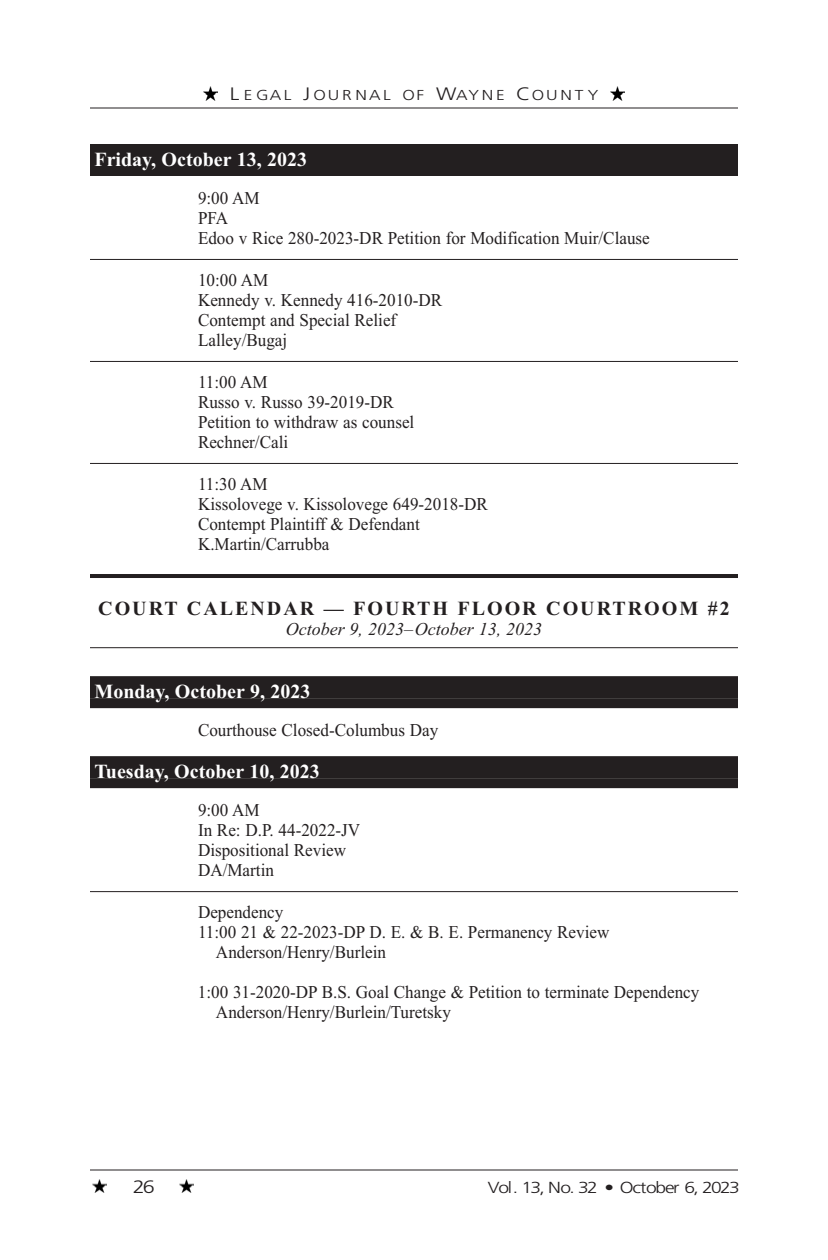
<style>
.page{position:relative;width:828px;height:1260px;background:#fff}
.page>*{position:absolute;margin:0;border:0;box-sizing:border-box;transform-origin:0 0}
.t1{font:700 20px "Times New Roman";color:#fff}
.t2{font:700 20px "Times New Roman";letter-spacing:.1em;color:#231f20}
.t3{font:18px/20px "Times New Roman";color:#231f20;scale:.95 1}
.t4{font:italic 18px "Times New Roman";color:#231f20}
.t5{font:300 18px "Frutiger LT Std";color:#231f20;scale:1.2 1}
.t6{font:300 16px "Frutiger LT Std";letter-spacing:-.07em;color:#231f20;scale:1.2 1}
.t7{font:300 14.4px "Frutiger LT Std";letter-spacing:.15em;color:#231f20;scale:1.2 1}
.s1{font-size:18px}
</style>
<div class="page">
<hr style="left:90px;top:108px;width:648px;height:1px;background:#231f20">
<img style="left:611px;top:87px;width:14px;height:13px">
<img style="left:203px;top:87px;width:14px;height:13px">
<hr style="left:90px;top:1170px;width:648px;height:1px;background:#231f20">
<img style="left:92px;top:1179px;width:14px;height:14px">
<img style="left:180px;top:1179px;width:14px;height:14px">
<div style="left:90px;top:676px;width:648px;height:22px;background:#231f20"></div>
<div style="left:90px;top:698px;width:648px;height:10px;background:#231f20"></div>
<div style="left:90px;top:756px;width:648px;height:22px;background:#231f20"></div>
<div style="left:90px;top:778px;width:648px;height:10px;background:#231f20"></div>
<hr style="left:90px;top:891px;width:648px;height:1px;background:#231f20">
<hr style="left:90px;top:647px;width:648px;height:1px;background:#231f20">
<div style="left:90px;top:144px;width:648px;height:22px;background:#231f20"></div>
<div style="left:90px;top:166px;width:648px;height:10px;background:#231f20"></div>
<hr style="left:90px;top:259px;width:648px;height:1px;background:#231f20">
<hr style="left:90px;top:361px;width:648px;height:1px;background:#231f20">
<hr style="left:90px;top:463px;width:648px;height:1px;background:#231f20">
<hr style="left:90px;top:574px;width:648px;height:4px;background:#231f20">
<p class="t7" style="left:230px;top:89px;width:309px"><span class="s1">L</span>EGAL <span class="s1">J</span>OURNAL OF <span class="s1">W</span>AYNE <span class="s1">C</span>OUNTY</p>
<p class="t1" style="left:94px;top:147px;width:214px">Friday, October 13, 2023</p>
<p class="t3" style="left:198px;top:188px;width:477px">9:00 AM<br>PFA<br>Edoo v Rice 280-2023-DR Petition for Modification Muir/Clause</p>
<p class="t3" style="left:198px;top:270px;width:259px">10:00 AM<br>Kennedy v. Kennedy 416-2010-DR<br>Contempt and Special Relief<br>Lalley/Bugaj</p>
<p class="t3" style="left:198px;top:372px;width:229px">11:00 AM<br>Russo v. Russo 39-2019-DR<br>Petition to withdraw as counsel<br>Rechner/Cali</p>
<p class="t3" style="left:198px;top:474px;width:307px">11:30 AM<br>Kissolovege v. Kissolovege 649-2018-DR<br>Contempt Plaintiff &amp; Defendant<br>K.Martin/Carrubba</p>
<p class="t2" style="left:98px;top:597px;width:633px">COURT CALENDAR — FOURTH FLOOR COURTROOM #2</p>
<p class="t4" style="left:286px;top:619px;width:258px">October 9, 2023–October 13, 2023</p>
<p class="t1" style="left:94px;top:680px;width:218px">Monday, October 9, 2023</p>
<p class="t3" style="left:198px;top:720px;width:254px">Courthouse Closed-Columbus Day</p>
<p class="t1" style="left:94px;top:760px;width:227px">Tuesday, October 10, 2023</p>
<p class="t3" style="left:198px;top:800px;width:172px">9:00 AM<br>In Re: D.P. 44-2022-JV<br>Dispositional Review<br>DA/Martin</p>
<p class="t3" style="left:198px;top:902px;width:91px">Dependency</p>
<p class="t3" style="left:198px;top:922px;width:435px">11:00 21 &amp; 22-2023-DP D. E. &amp; B. E. Permanency Review</p>
<p class="t3" style="left:216px;top:942px;width:180px">Anderson/Henry/Burlein</p>
<p class="t3" style="left:216px;top:982px;width:510px;text-indent:-18px">1:00 31-2020-DP B.S. Goal Change &amp; Petition to terminate Dependency<br>Anderson/Henry/Burlein/Turetsky</p>
<p class="t5" style="left:133px;top:1179px;width:20px">26</p>
<p class="t6" style="left:488px;top:1181px;width:211px">Vol. 13, No. 32 • October 6, 2023</p>
</div>
